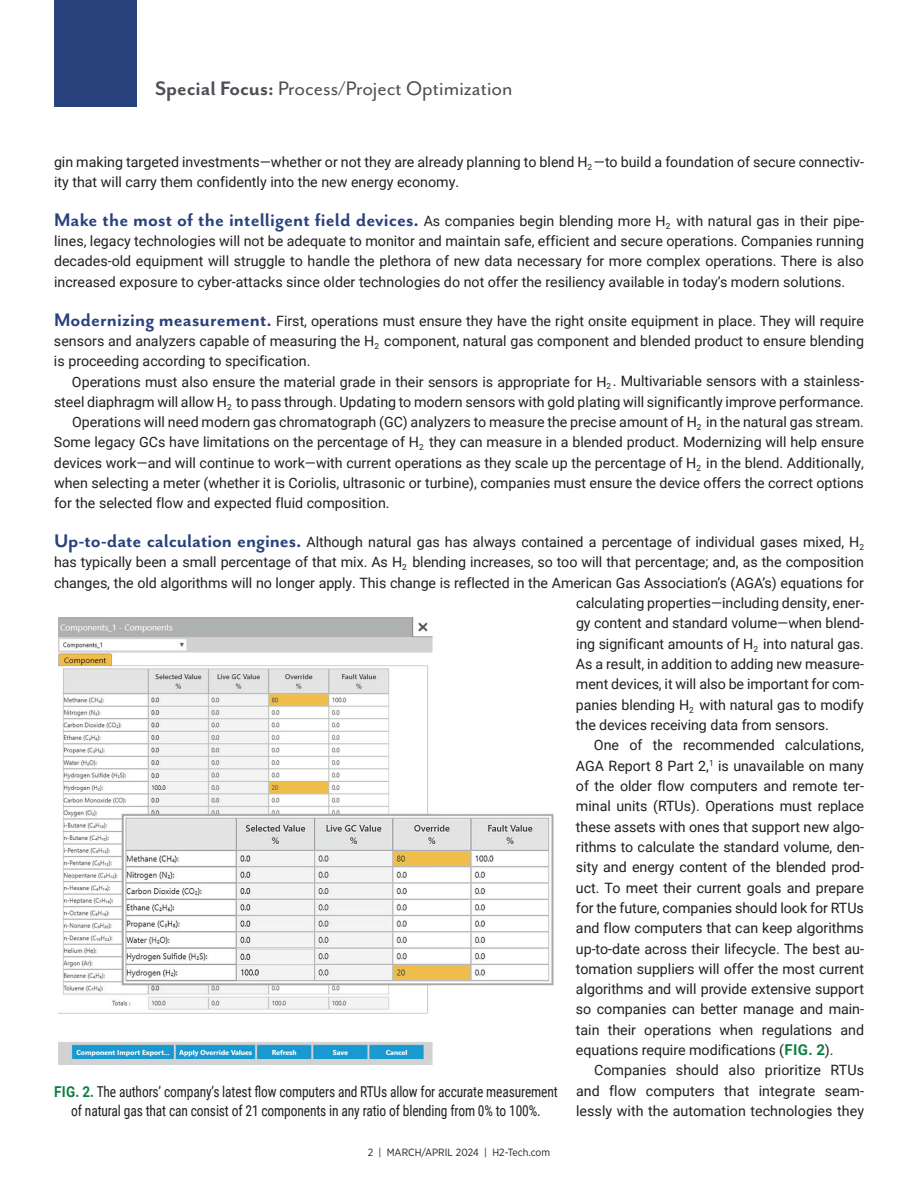
<style>
.page{position:relative;width:918px;height:1188px;background:#fff}
.page>*{position:absolute;margin:0;border:0;box-sizing:border-box;transform-origin:0 0}
.t1{font:22.5px "Mr Eaves San OT";color:#4e4f55}
.t2{font:15px/19.5px "Roboto Condensed";letter-spacing:-.01em;color:#231f20;text-align:center;scale:.9 1}
.t3{font:14.25px/20.2px "Roboto";letter-spacing:-.005em;color:#231f20;text-align:justify}
.t4{font:10.5px "Gotham Narrow";color:#231f20}
.s1{font-weight:700}
.s2{font-family:"Mr Eaves San OT";font-weight:700;font-size:21px;color:#29417d}
.s3{font-weight:700;font-size:15px;color:#0b8141}
.s4{font-family:"Roboto";font-weight:700;color:#0b8141}
</style>
<div class="page">
<div style="left:54px;top:0;width:83px;height:107px;background:#29417d"></div>
<img style="left:58px;top:617px;width:496px;height:448px">
<h1 class="t1" style="left:155px;top:76px;width:359px"><span class="s1">Special Focus:</span> Process/Project Optimization</h1>
<p class="t3" style="left:54px;top:151px;width:812px">gin making targeted investments—whether or not they are already planning to blend H<sub>2</sub> —to build a foundation of secure connectiv&shy;ity that will carry them confidently into the new energy economy.</p>
<p class="t3" style="left:54px;top:210px;width:812px"><span class="s2">Make the most of the intelligent field devices.</span> As companies begin blending more H<sub>2</sub> with natural gas in their pipe&shy;lines, legacy technologies will not be adequate to monitor and maintain safe, efficient and secure operations. Companies running decades-old equipment will struggle to handle the plethora of new data necessary for more complex operations. There is also increased exposure to cyber-attacks since older technologies do not offer the resiliency available in today’s modern solutions.</p>
<p class="t3" style="left:54px;top:310px;width:812px"><span class="s2">Modernizing measurement.</span> First, operations must ensure they have the right onsite equipment in place. They will require sensors and analyzers capable of measuring the H<sub>2</sub> component, natural gas component and blended product to ensure blending is proceeding according to specification.</p>
<p class="t3" style="left:72px;top:371px;width:794px">Operations must also ensure the material grade in their sensors is appropriate for H<sub>2</sub> . Multivariable sensors with a stainless-</p>
<p class="t3" style="left:54px;top:391px;width:812px">steel diaphragm will allow H<sub>2</sub> to pass through. Updating to modern sensors with gold plating will significantly improve performance.</p>
<p class="t3" style="left:72px;top:411px;width:793px">Operations will need modern gas chromatograph (GC) analyzers to measure the precise amount of H<sub>2</sub> in the natural gas stream.</p>
<p class="t3" style="left:54px;top:432px;width:812px">Some legacy GCs have limitations on the percentage of H<sub>2</sub> they can measure in a blended product. Modernizing will help ensure</p>
<p class="t3" style="left:54px;top:452px;width:812px">devices work—and will continue to work—with current operations as they scale up the percentage of H<sub>2</sub> in the blend. Additionally,</p>
<p class="t3" style="left:54px;top:472px;width:812px">when selecting a meter (whether it is Coriolis, ultrasonic or turbine), companies must ensure the device offers the correct options</p>
<p class="t3" style="left:54px;top:493px;width:337px">for the selected flow and expected fluid composition.</p>
<p class="t3" style="left:54px;top:531px;width:812px"><span class="s2">Up-to-date calculation engines.</span> Although natural gas has always contained a percentage of individual gases mixed, H<sub>2</sub></p>
<p class="t3" style="left:54px;top:552px;width:812px">has typically been a small percentage of that mix. As H<sub>2</sub> blending increases, so too will that percentage; and, as the composition</p>
<p class="t3" style="left:54px;top:572px;width:812px">changes, the old algorithms will no longer apply. This change is reflected in the American Gas Association’s (AGA’s) equations for</p>
<p class="t3" style="left:576px;top:592px;width:290px">calculating properties—including density, ener-</p>
<p class="t3" style="left:576px;top:613px;width:290px">gy content and standard volume—when blend-</p>
<p class="t3" style="left:576px;top:633px;width:290px">ing significant amounts of H<sub>2</sub> into natural gas.</p>
<p class="t3" style="left:576px;top:653px;width:290px">As a result, in addition to adding new measure-</p>
<p class="t3" style="left:576px;top:674px;width:290px">ment devices, it will also be important for com-</p>
<p class="t3" style="left:576px;top:694px;width:290px">panies blending H<sub>2</sub> with natural gas to modify</p>
<p class="t3" style="left:576px;top:714px;width:254px">the devices receiving data from sensors.</p>
<p class="t3" style="left:594px;top:735px;width:272px">One of the recommended calculations,</p>
<p class="t3" style="left:576px;top:755px;width:290px">AGA Report 8 Part 2,<sup>1</sup> is unavailable on many</p>
<p class="t3" style="left:576px;top:775px;width:289px">of the older flow computers and remote ter-</p>
<p class="t3" style="left:576px;top:796px;width:290px">minal units (RTUs). Operations must replace</p>
<p class="t3" style="left:576px;top:816px;width:290px">these assets with ones that support new algo-</p>
<p class="t3" style="left:576px;top:836px;width:290px">rithms to calculate the standard volume, den-</p>
<p class="t3" style="left:576px;top:857px;width:290px">sity and energy content of the blended prod-</p>
<p class="t3" style="left:576px;top:877px;width:289px">uct. To meet their current goals and prepare</p>
<p class="t3" style="left:576px;top:897px;width:289px">for the future, companies should look for RTUs</p>
<p class="t3" style="left:576px;top:917px;width:290px">and flow computers that can keep algorithms</p>
<p class="t3" style="left:576px;top:938px;width:290px">up-to-date across their lifecycle. The best au-</p>
<p class="t3" style="left:576px;top:958px;width:290px">tomation suppliers will offer the most current</p>
<p class="t3" style="left:576px;top:978px;width:290px">algorithms and will provide extensive support</p>
<p class="t3" style="left:576px;top:999px;width:290px">so companies can better manage and main-</p>
<p class="t3" style="left:576px;top:1019px;width:290px">tain their operations when regulations and</p>
<p class="t3" style="left:576px;top:1039px;width:259px">equations require modifications (<span class="s3">FIG. 2</span>).</p>
<p class="t3" style="left:594px;top:1060px;width:272px">Companies should also prioritize RTUs</p>
<p class="t3" style="left:576px;top:1080px;width:290px">and flow computers that integrate seam-</p>
<p class="t3" style="left:576px;top:1100px;width:290px">lessly with the automation technologies they</p>
<p class="t2" style="left:54px;top:1081px;width:561px"><span class="s4">FIG. 2.</span> The authors’ company’s latest flow computers and RTUs allow for accurate measurement of natural gas that can consist of 21 components in any ratio of blending from 0% to 100%.</p>
<p class="t4" style="left:368px;top:1146px;width:184px">2 | MARCH/APRIL 2024 | H2-Tech.com</p>
</div>
